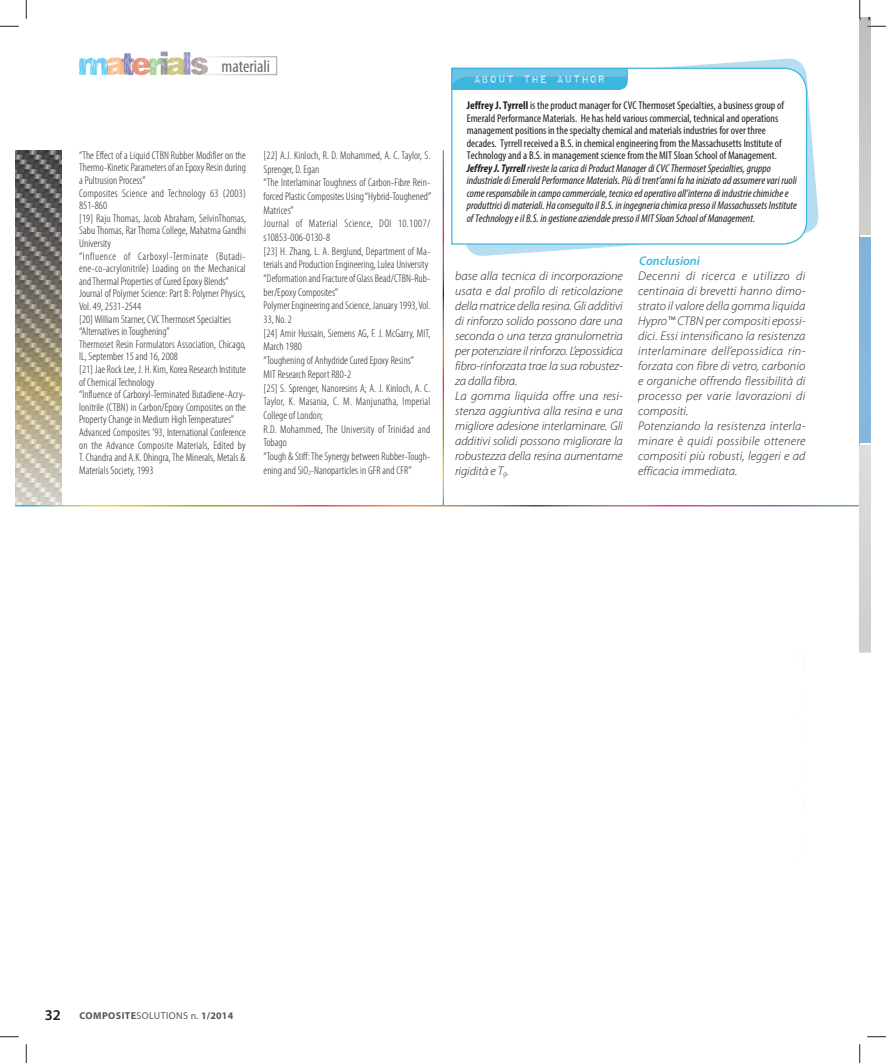
<style>
.page{position:relative;width:886px;height:1063px;background:#fff}
.page>*{position:absolute;margin:0;border:0;box-sizing:border-box;transform-origin:0 0}
.t1{font:condensed 17.5px "Myriad Pro";color:#6c6d70}
.t2{font:13.75px "Impact Label Reversed";color:#fff}
.t3{font:italic 300 12.5px/15px "Myriad Pro";letter-spacing:.005em;color:#231f20}
.t4{font:italic 600 12.5px "Myriad Pro";color:#3cb6df}
.t5{font:300 condensed 11.25px/12.6px "Myriad Pro";letter-spacing:.005em;color:#231f20}
.t6{font:italic condensed 11.25px/12.5px "Myriad Pro";color:#231f20}
.t7{font:700 10px "Myriad Pro";letter-spacing:.04em;color:#57585a}
.s1{font-weight:700;font-style:normal}
.s2{font-style:normal}
.s3{font-weight:700}
.s4{font-size:7.25px}
.s5{font-weight:600;font-size:15px;color:#231f20}
.s6{font-weight:400}
</style>
<div class="page">
<img style="left:16px;top:150px;width:45px;height:355px">
<svg style="left:79px;top:51px;width:198px;height:24px"></svg>
<svg style="left:466px;top:59px;width:353px;height:197px"></svg>
<svg style="left:451px;top:67px;width:356px;height:178px"></svg>
<svg style="left:451px;top:67px;width:177px;height:24px"></svg>
<img style="left:859px;top:17px;width:11px;height:635px">
<div style="left:859px;top:237px;width:11px;height:206px;background:#86b6db"></div>
<svg style="left:859px;top:235px;width:11px;height:2px"></svg>
<svg style="left:859px;top:443px;width:11px;height:2px"></svg>
<svg style="left:0;top:25px;width:19px;height:2px"></svg>
<svg style="left:866px;top:17px;width:19px;height:10px"></svg>
<svg style="left:0;top:1036px;width:19px;height:1px"></svg>
<svg style="left:867px;top:1036px;width:18px;height:1px"></svg>
<svg style="left:25px;top:0;width:2px;height:19px"></svg>
<svg style="left:25px;top:1044px;width:2px;height:18px"></svg>
<svg style="left:859px;top:0;width:1px;height:20px"></svg>
<svg style="left:859px;top:1044px;width:1px;height:18px"></svg>
<h1 class="t1" style="left:221px;top:60px;width:50px">materiali</h1>
<p class="t5" style="left:79px;top:150px;width:168px">“The Effect of a Liquid CTBN Rubber Modifier on the Thermo-Kinetic Parameters of an Epoxy Resin during a Pultrusion Process”<br>Composites Science and Technology 63 (2003)<br>851-860<br>[19] Raju Thomas, Jacob Abraham, SelvinThomas, Sabu Thomas, Rar Thoma College, Mahatma Gandhi University<br>“Influence of Carboxyl-Terminate (Butadi&shy;ene-co-acrylonitrile) Loading on the Mechanical and Thermal Properties of Cured Epoxy Blends” Journal of Polymer Science: Part B: Polymer Physics, Vol. 49, 2531-2544<br>[20] William Starner, CVC Thermoset Specialties “Alternatives in Toughening”<br>Thermoset Resin Formulators Association, Chicago, IL, September 15 and 16, 2008<br>[21] Jae Rock Lee, J. H. Kim, Korea Research Institute of Chemical Technology<br>“Influence of Carboxyl-Terminated Butadiene-Acry&shy;lonitrile (CTBN) in Carbon/Epoxy Composites on the Property Change in Medium High Temperatures” Advanced Composites ’93, International Conference on the Advance Composite Materials, Edited by T. Chandra and A.K. Dhingra, The Minerals, Metals &amp; Materials Society, 1993</p>
<p class="t5" style="left:263px;top:149px;width:169px;line-height:13.6px">[22] A.J. Kinloch, R. D. Mohammed, A. C. Taylor, S.<br>Sprenger, D. Egan<br>“The Interlaminar Toughness of Carbon-Fibre Rein&shy;forced Plastic Composites Using “Hybrid-Toughened” Matrices”<br>Journal of Material Science, DOI 10.1007/ s10853-006-0130-8<br>[23] H. Zhang, L. A. Berglund, Department of Ma&shy;terials and Production Engineering, Lulea University “Deformation and Fracture of Glass Bead/CTBN-Rub&shy;ber/Epoxy Composites”<br>Polymer Engineering and Science, January 1993, Vol.<br>33, No. 2<br>[24] Amir Hussain, Siemens AG, F. J. McGarry, MIT, March 1980<br>“Toughening of Anhydride Cured Epoxy Resins”<br>MIT Research Report R80-2<br>[25] S. Sprenger, Nanoresins A; A. J. Kinloch, A. C.<br>Taylor, K. Masania, C. M. Manjunatha, Imperial College of London;<br>R.D. Mohammed, The University of Trinidad and Tobago<br>“Tough &amp; Stiff: The Synergy between Rubber-Tough&shy;ening and SiO<sub>2</sub>-Nanoparticles in GFR and CFR”</p>
<p class="t2" style="left:473px;top:72px;width:134px">about the author</p>
<p class="t6" style="left:466px;top:100px;width:332px"><span class="s1">Jeffrey J. Tyrrell</span> <span class="s2">is the product manager for CVC Thermoset Specialties, a business group of Emerald Performance Materials. He has held various commercial, technical and operations management positions in the specialty chemical and materials industries for over three decades. Tyrrell received a B.S. in chemical engineering from the Massachusetts Institute of Technology and a B.S. in management science from the MIT Sloan School of Management.<br></span><span class="s3">Jeffrey J. Tyrrell</span> riveste la carica di Product Manager di CVC Thermoset Specialties, gruppo industriale di Emerald Performance Materials. Più di trent’anni fa ha iniziato ad assumere vari ruoli come responsabile in campo commerciale, tecnico ed operativo all’interno di industrie chimiche e produttrici di materiali. Ha conseguito il B.S. in ingegneria chimica presso il Massachussets Institute of Technology e il B.S. in gestione aziendale presso il MIT Sloan School of Management.</p>
<p class="t3" style="left:455px;top:269px;width:169px">base alla tecnica di incorporazione usata e dal profilo di reticolazione della matrice della resina. Gli additivi di rinforzo solido possono dare una seconda o una terza granulometria per potenziare il rinforzo. L’epossidica fibro-rinforzata trae la sua robustez&shy;za dalla fibra.<br>La gomma liquida offre una resi&shy;stenza aggiuntiva alla resina e una migliore adesione interlaminare. Gli additivi solidi possono migliorare la robustezza della resina aumentarne rigidità e T<span class="s4">g</span>.</p>
<p class="t4" style="left:638px;top:256px;width:62px">Conclusioni</p>
<p class="t3" style="left:638px;top:269px;width:169px">Decenni di ricerca e utilizzo di centinaia di brevetti hanno dimo&shy;strato il valore della gomma liquida Hypro™ CTBN per compositi epossi&shy;dici. Essi intensificano la resistenza interlaminare dell’epossidica rin&shy;forzata con fibre di vetro, carbonio e organiche offrendo flessibilità di processo per varie lavorazioni di compositi.<br>Potenziando la resistenza interla&shy;minare è quidi possibile ottenere compositi più robusti, leggeri e ad efficacia immediata.</p>
<p class="t7" style="left:45px;top:1011px;width:190px"><span class="s5">32</span> COMPOSITE<span class="s6">SOLUTIONS n.</span> 1/2014</p>
</div>
